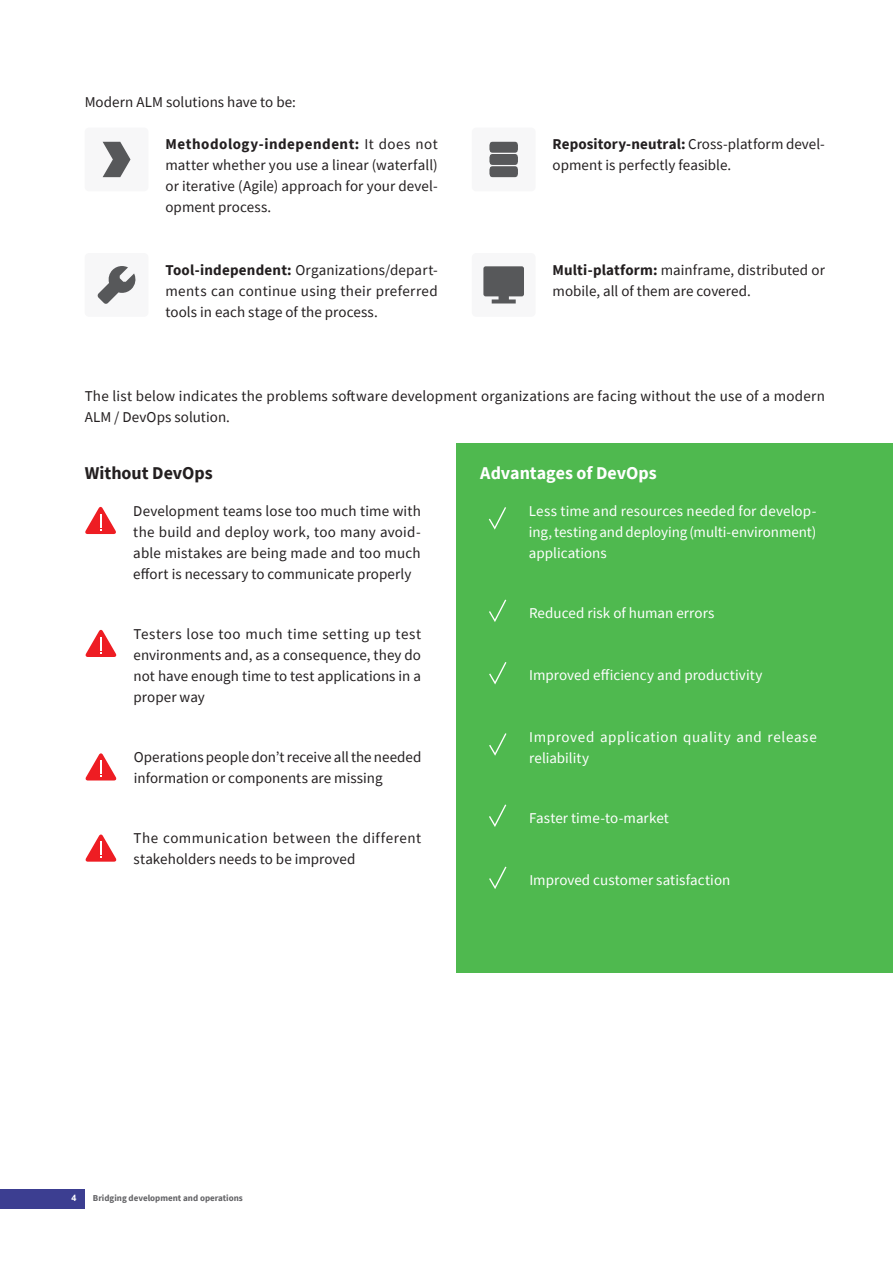
<style>
.page{position:relative;width:893px;height:1263px;background:#fff}
.page>*{position:absolute;margin:0;border:0;box-sizing:border-box;transform-origin:0 0}
.t1{font:700 18px "Source Sans Pro";letter-spacing:-.005em;color:#fff}
.t2{font:700 18px "Source Sans Pro";color:#231f20}
.t3{font:15px/21px "Source Sans Pro";letter-spacing:.005em;color:#231f20}
.t4{font:15px/21px "Source Sans Pro";letter-spacing:.005em;color:#fff;text-align:justify}
.t5{font:15px/21px "Source Sans Pro";letter-spacing:.025em;color:#231f20}
.t6{font:15px/21px "Source Sans Pro";letter-spacing:.04em;color:#fff}
.t7{font:700 9px "Source Sans Pro";color:#636366}
.t8{font:700 9px "Arial";color:#fff}
.s1{font-weight:700}
</style>
<div class="page">
<div style="left:0;top:1189px;width:84px;height:19px;background:#3c3e91"></div>
<div style="left:456px;top:444px;width:437px;height:529px;background:#4fb94f"></div>
<div style="left:85px;top:128px;width:63px;height:63px;background:#f7f7f8;border-radius:4px"></div>
<svg style="left:103px;top:142px;width:27px;height:35px"></svg>
<div style="left:85px;top:253px;width:63px;height:64px;background:#f7f7f8;border-radius:4px"></div>
<svg style="left:97px;top:266px;width:39px;height:38px"></svg>
<div style="left:472px;top:128px;width:64px;height:63px;background:#f7f7f8;border-radius:4px"></div>
<svg style="left:489px;top:142px;width:29px;height:35px"></svg>
<div style="left:472px;top:253px;width:64px;height:64px;background:#f7f7f8;border-radius:4px"></div>
<svg style="left:483px;top:266px;width:41px;height:37px"></svg>
<svg style="left:85px;top:506px;width:31px;height:28px"></svg>
<svg style="left:85px;top:629px;width:32px;height:28px"></svg>
<svg style="left:85px;top:753px;width:32px;height:27px"></svg>
<svg style="left:85px;top:834px;width:32px;height:28px"></svg>
<svg style="left:489px;top:507px;width:17px;height:23px"></svg>
<svg style="left:489px;top:600px;width:17px;height:22px"></svg>
<svg style="left:489px;top:662px;width:17px;height:22px"></svg>
<svg style="left:489px;top:733px;width:17px;height:23px"></svg>
<svg style="left:489px;top:804px;width:17px;height:23px"></svg>
<svg style="left:489px;top:867px;width:17px;height:22px"></svg>
<p class="t3" style="left:85px;top:91px;width:213px">Modern ALM solutions have to be:</p>
<p class="t3" style="left:165px;top:133px;width:274px;text-align:justify"><span class="s1">Methodology-independent:</span> It does not matter whether you use a linear (waterfall) or iterative (Agile) approach for your devel&shy;opment process.</p>
<p class="t3" style="left:165px;top:259px;width:274px;text-align:justify"><span class="s1">Tool-independent:</span> Organizations/depart&shy;ments can continue using their preferred tools in each stage of the process.</p>
<p class="t3" style="left:553px;top:133px;width:274px"><span class="s1">Repository-neutral:</span> Cross-platform devel&shy;opment is perfectly feasible.</p>
<p class="t3" style="left:553px;top:259px;width:274px"><span class="s1">Multi-platform:</span> mainframe, distributed or mobile, all of them are covered.</p>
<p class="t3" style="left:85px;top:385px;width:742px">The list below indicates the problems software development organizations are facing without the use of a modern<br>ALM / DevOps solution.</p>
<p class="t2" style="left:85px;top:461px;width:130px">Without DevOps</p>
<p class="t3" style="left:133px;top:500px;width:289px;text-align:justify">Development teams lose too much time with the build and deploy work, too many avoid&shy;able mistakes are being made and too much effort is necessary to communicate properly</p>
<p class="t3" style="left:134px;top:623px;width:289px;text-align:justify">Testers lose too much time setting up test environments and, as a consequence, they do not have enough time to test applications in a proper way</p>
<p class="t3" style="left:134px;top:746px;width:289px">Operations people don’t receive all the needed information or components are missing</p>
<p class="t5" style="left:134px;top:827px;width:289px">The communication between the different stakeholders needs to be improved</p>
<p class="t1" style="left:480px;top:461px;width:178px">Advantages of DevOps</p>
<p class="t4" style="left:529px;top:500px;width:289px">Less time and resources needed for develop&shy;ing, testing and deploying (multi-environment) applications</p>
<p class="t4" style="left:529px;top:603px;width:187px">Reduced risk of human errors</p>
<p class="t4" style="left:529px;top:665px;width:235px">Improved efficiency and productivity</p>
<p class="t6" style="left:529px;top:726px;width:289px">Improved application quality and release reliability</p>
<p class="t4" style="left:529px;top:807px;width:141px">Faster time-to-market</p>
<p class="t4" style="left:529px;top:870px;width:202px">Improved customer satisfaction</p>
<p class="t8" style="left:72px;top:1191px;width:7px">4</p>
<p class="t7" style="left:93px;top:1192px;width:151px">Bridging development and operations</p>
</div>
